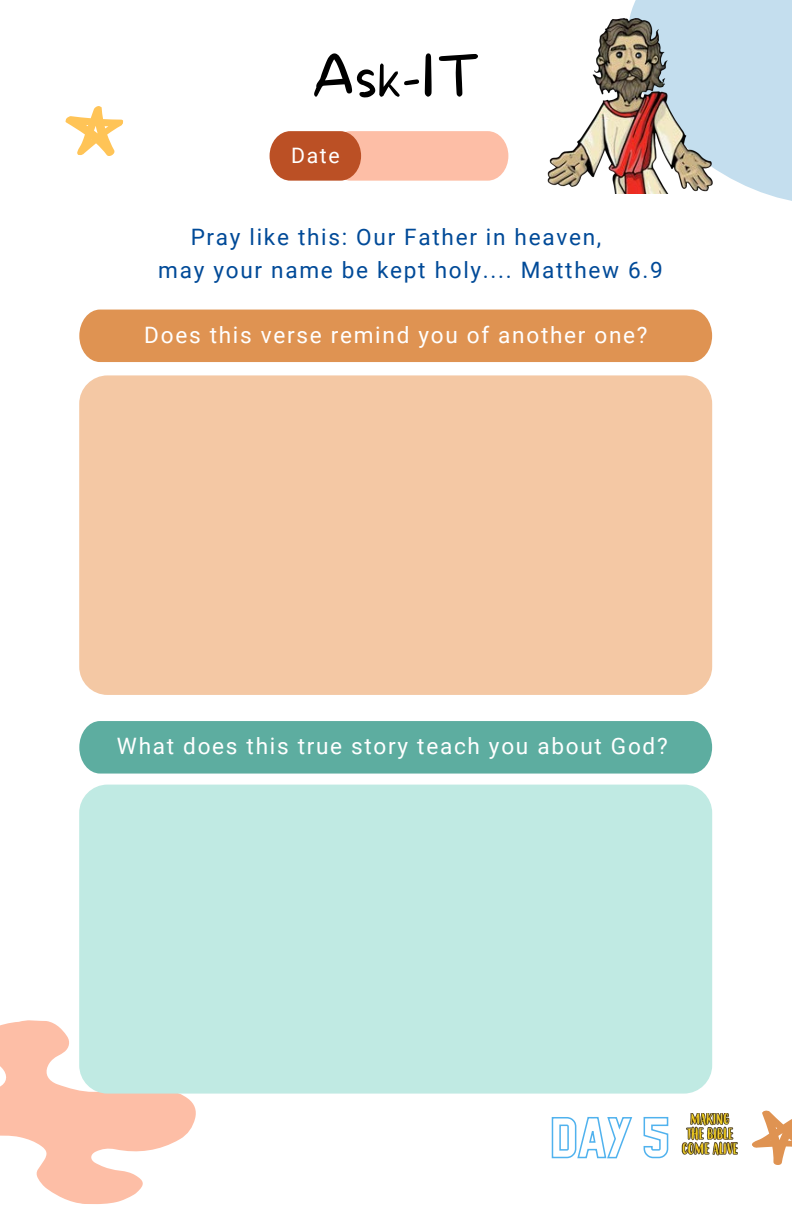
<style>
.page{position:relative;width:792px;height:1224px;background:#fff}
.page>*{position:absolute;margin:0;border:0;box-sizing:border-box;transform-origin:0 0}
.t1{font:100 54.6px "More Sugar";color:#000}
.t2{font:22.6px "Roboto";letter-spacing:.075em;color:#fff}
.t3{font:22.6px "Roboto";letter-spacing:.075em;color:#004a98}
.t4{font:21.2px "Roboto";color:#fff}
</style>
<div class="page">
<div style="left:79px;top:310px;width:633px;height:52px;background:#df9352"></div>
<div style="left:79px;top:721px;width:633px;height:53px;background:#5dada0"></div>
<div style="left:79px;top:375px;width:633px;height:320px;background:#f4c8a4;border-radius:28px"></div>
<svg style="left:0;top:1020px;width:196px;height:184px;fill:#fdbea6"></svg>
<div style="left:79px;top:785px;width:633px;height:309px;background:#c0eae3;border-radius:28px"></div>
<svg style="left:270px;top:131px;width:238px;height:50px;background:#e69b7d"></svg>
<svg style="left:65px;top:106px;width:59px;height:50px"></svg>
<svg style="left:752px;top:1110px;width:40px;height:55px"></svg>
<svg style="left:629px;top:0;width:163px;height:201px;background:#c9e1ef"></svg>
<img style="left:547px;top:18px;width:192px;height:176px">
<svg style="left:551px;top:1116px;width:118px;height:43px"></svg>
<img style="left:681px;top:1114px;width:57px;height:42px">
<p class="t1" style="left:312px;top:45px;width:170px">Ask-IT</p>
<p class="t4" style="left:291px;top:141px;width:50px">Date</p>
<p class="t3" style="left:191px;top:222px;width:412px">Pray like this: Our Father in heaven,</p>
<p class="t3" style="left:158px;top:255px;width:506px">may your name be kept holy.... Matthew 6.9</p>
<p class="t2" style="left:144px;top:319px;width:505px">Does this verse remind you of another one?</p>
<p class="t2" style="left:117px;top:731px;width:552px">What does this true story teach you about God?</p>
</div>
